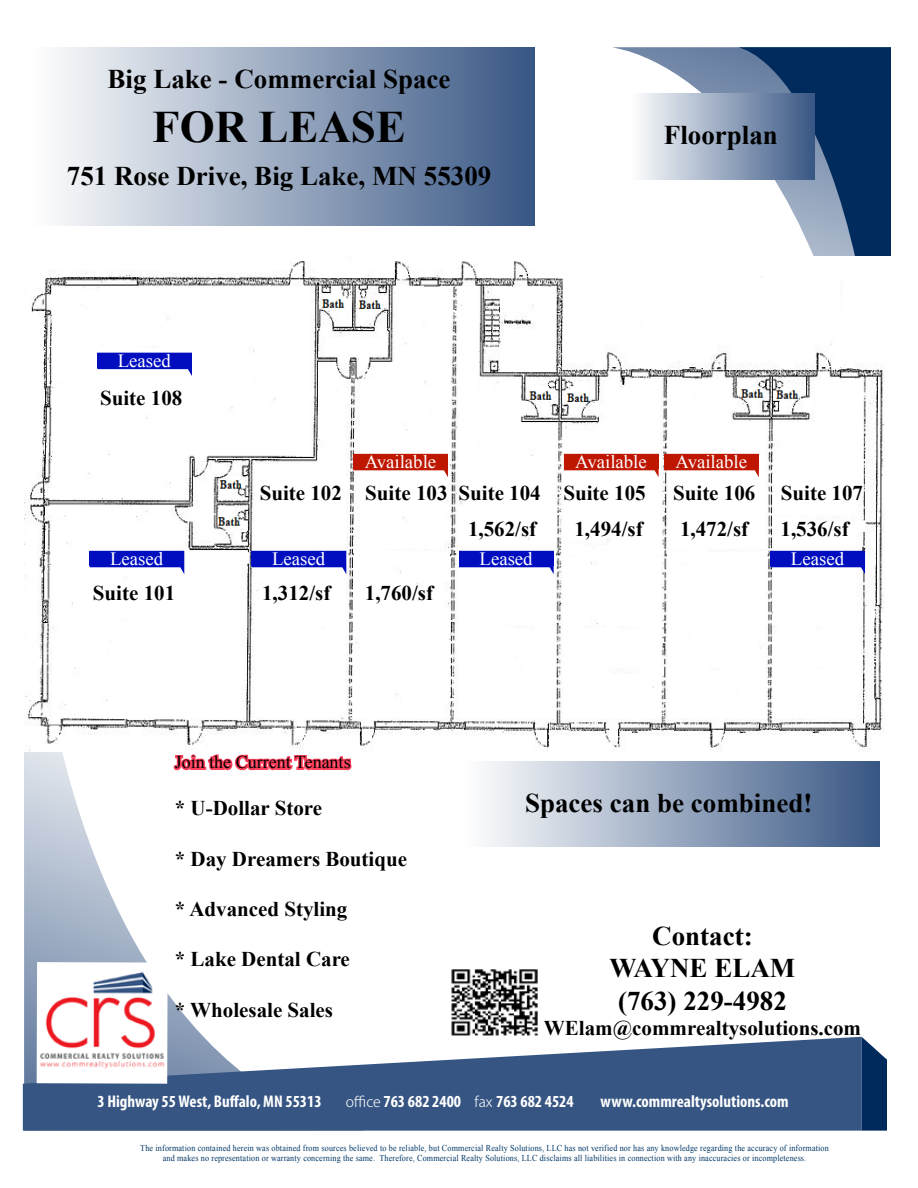
<style>
.page{position:relative;width:918px;height:1188px;background:#fff}
.page>*{position:absolute;margin:0;border:0;box-sizing:border-box;transform-origin:0 0}
.t1{font:700 45px "Times New Roman";color:#000}
.t2{font:700 27px/32.4px "Times New Roman";color:#000;text-align:center}
.t3{font:700 21px "Times New Roman";color:#000}
.t4{font:18.75px "Times New Roman";color:#fff}
.t5{font:18px "Times New Roman";color:#000}
.t6{font:700 condensed 16.95px "Myriad Pro";color:#fff}
.t7{font:9px/10.5px "Times New Roman";letter-spacing:.02em;color:#003767;text-align:center;scale:.9 1}
.s1{font-family:"Koz Go Pro";font-weight:300;font-stretch:normal;font-size:14.1px}
</style>
<div class="page">
<svg style="left:612px;top:47px;width:126px;height:133px"></svg>
<svg style="left:738px;top:47px;width:153px;height:209px;fill:#002b5c"></svg>
<svg style="left:24px;top:752px;width:180px;height:285px"></svg>
<svg style="left:23px;top:1037px;width:839px;height:94px;fill:#365583"></svg>
<svg style="left:862px;top:1037px;width:25px;height:94px;background:#1f4470"></svg>
<img style="left:37px;top:962px;width:131px;height:122px">
<img style="left:451px;top:969px;width:87px;height:67px">
<div style="left:627px;top:94px;width:188px;height:85px;background:linear-gradient(to right,#fff,#395785)"></div>
<svg style="left:172px;top:752px;width:180px;height:21px"></svg>
<div style="left:24px;top:47px;width:510px;height:178px;background:linear-gradient(to right,#fff,#385784)"></div>
<img style="left:24px;top:261px;width:861px;height:490px">
<svg style="left:353px;top:454px;width:95px;height:23px"></svg>
<div style="left:353px;top:455px;width:95px;height:14px;background:#bf1600"></div>
<svg style="left:564px;top:454px;width:195px;height:23px"></svg>
<div style="left:664px;top:455px;width:94px;height:14px;background:#bf1600"></div>
<svg style="left:459px;top:551px;width:95px;height:23px"></svg>
<div style="left:459px;top:552px;width:94px;height:14px;background:#000ebf"></div>
<svg style="left:252px;top:551px;width:94px;height:23px"></svg>
<div style="left:252px;top:552px;width:94px;height:14px;background:#000ebf"></div>
<svg style="left:90px;top:551px;width:94px;height:23px"></svg>
<div style="left:90px;top:552px;width:94px;height:14px;background:#000ebf"></div>
<svg style="left:97px;top:353px;width:95px;height:23px"></svg>
<div style="left:97px;top:353px;width:94px;height:15px;background:#000ebf"></div>
<div style="left:458px;top:761px;width:422px;height:86px;background:linear-gradient(to right,#fff,#385784)"></div>
<svg style="left:770px;top:551px;width:95px;height:23px"></svg>
<div style="left:770px;top:552px;width:95px;height:14px;background:#000ebf"></div>
<h2 class="t2" style="left:108px;top:62px;width:344px">Big Lake - Commercial Space</h2>
<h1 class="t1" style="left:152px;top:96px;width:255px">FOR LEASE</h1>
<h2 class="t2" style="left:67px;top:159px;width:426px">751 Rose Drive, Big Lake, MN 55309</h2>
<h3 class="t4" style="left:118px;top:348px;width:55px">Leased</h3>
<h3 class="t3" style="left:100px;top:384px;width:84px">Suite 108</h3>
<h2 class="t2" style="left:664px;top:118px;width:116px">Floorplan</h2>
<h3 class="t4" style="left:365px;top:450px;width:73px">Available</h3>
<h3 class="t4" style="left:575px;top:450px;width:73px">Available</h3>
<h3 class="t4" style="left:676px;top:450px;width:73px">Available</h3>
<h3 class="t3" style="left:260px;top:479px;width:388px">Suite 102 Suite 103 Suite 104 Suite 105</h3>
<h3 class="t3" style="left:673px;top:479px;width:191px">Suite 106 Suite 107</h3>
<h3 class="t3" style="left:468px;top:515px;width:70px">1,562/sf</h3>
<h3 class="t3" style="left:574px;top:515px;width:70px">1,494/sf</h3>
<h3 class="t3" style="left:680px;top:515px;width:70px">1,472/sf</h3>
<h3 class="t3" style="left:781px;top:515px;width:70px">1,536/sf</h3>
<h3 class="t4" style="left:110px;top:546px;width:55px">Leased</h3>
<h3 class="t4" style="left:272px;top:546px;width:55px">Leased</h3>
<h3 class="t4" style="left:480px;top:546px;width:55px">Leased</h3>
<h3 class="t3" style="left:93px;top:578px;width:84px">Suite 101</h3>
<h3 class="t3" style="left:262px;top:578px;width:70px">1,312/sf</h3>
<h3 class="t3" style="left:365px;top:578px;width:70px">1,760/sf</h3>
<h3 class="t4" style="left:791px;top:546px;width:55px">Leased</h3>
<h3 class="t5" style="left:175px;top:750px;width:177px">Join the Current Tenants</h3>
<h3 class="t3" style="left:175px;top:794px;width:149px">* U-Dollar Store</h3>
<h3 class="t3" style="left:175px;top:844px;width:234px">* Day Dreamers Boutique</h3>
<h3 class="t3" style="left:175px;top:894px;width:174px">* Advanced Styling</h3>
<h3 class="t3" style="left:175px;top:945px;width:177px">* Lake Dental Care</h3>
<h3 class="t3" style="left:175px;top:995px;width:160px">* Wholesale Sales</h3>
<h2 class="t2" style="left:525px;top:786px;width:289px">Spaces can be combined!</h2>
<h2 class="t2" style="left:610px;top:919px;width:187px">Contact:<br>WAYNE ELAM (763) 229-4982</h2>
<h3 class="t3" style="left:544px;top:1013px;width:319px">WElam@commrealtysolutions.com</h3>
<h3 class="t6" style="left:98px;top:1091px;width:226px">3 Highway 55 West, Buffalo, MN 55313</h3>
<h3 class="t6" style="left:346px;top:1091px;width:229px"><span class="s1">office</span> 763 682 2400 <span class="s1">fax</span> 763 682 4524</h3>
<h3 class="t6" style="left:601px;top:1091px;width:190px">www.commrealtysolutions.com</h3>
<p class="t7" style="left:140px;top:1142px;width:767px">The information contained herein was obtained from sources believed to be reliable, but Commercial Realty Solutions, LLC has not verified nor has any knowledge regarding the accuracy of information and makes no representation or warranty concerning the same. Therefore, Commercial Realty Solutions, LLC disclaims all liabilities in connection with any inaccuracies or incompleteness.</p>
</div>
